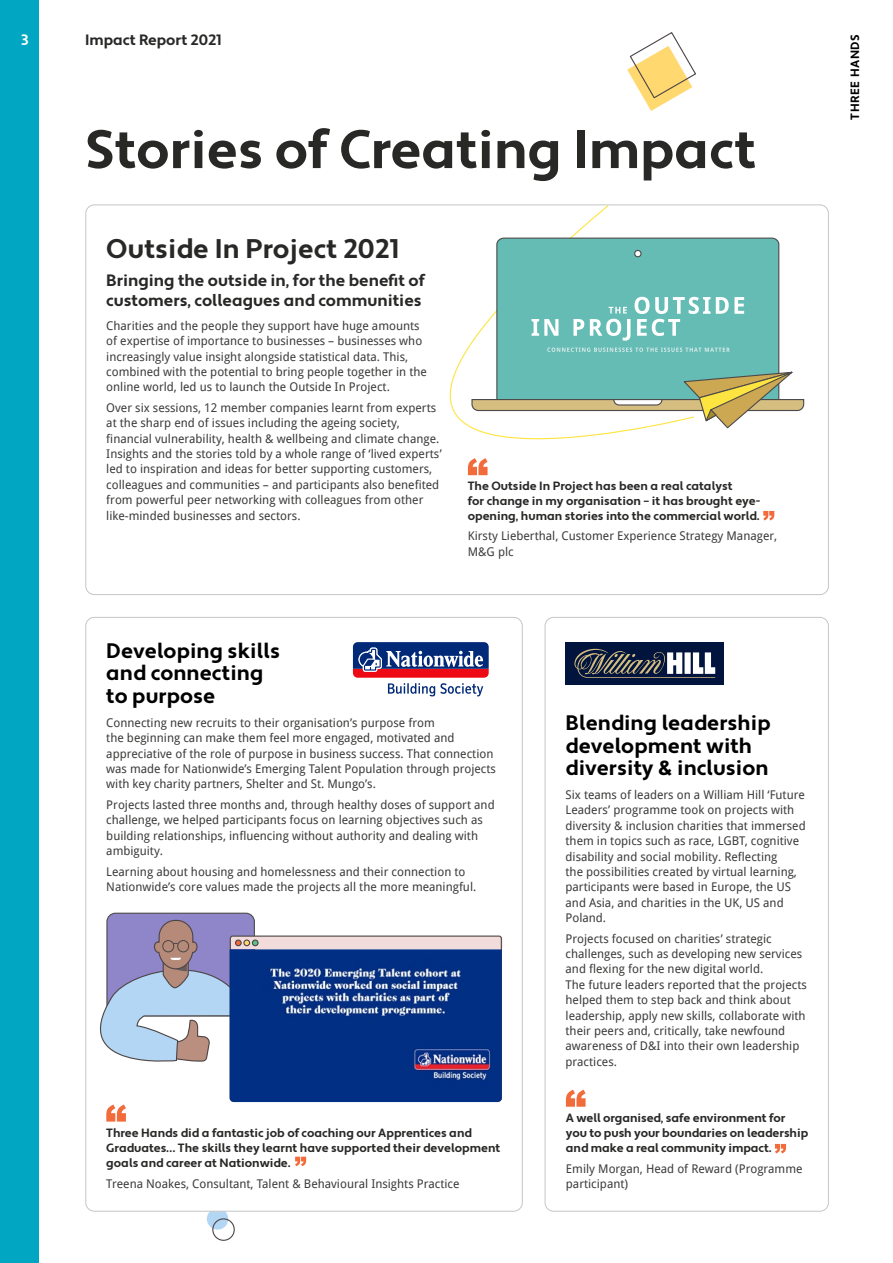
<style>
.page{position:relative;width:893px;height:1263px;background:#fff}
.page>*{position:absolute;margin:0;border:0;box-sizing:border-box;transform-origin:0 0}
.t1{font:700 54px "Apertura";color:#282827}
.t2{font:700 27px "Apertura";letter-spacing:.005em;color:#282827}
.t3{font:700 21px/22.5px "Apertura";letter-spacing:.005em;color:#000}
.t4{font:700 16.5px/19.5px "Apertura";color:#282827}
.t5{font:700 15px "Apertura";color:#282827}
.t6{font:700 15px "Apertura";color:#fff}
.t7{font:12px/15.3px "Droid Sans";color:#3c3c3b}
.t8{font:700 12px/15px "Apertura";color:#282827}
.t9{font:700 12px "Apertura";letter-spacing:.05em;color:#000}
</style>
<div class="page">
<svg style="left:207px;top:1208px;width:21px;height:21px"></svg>
<div style="left:212px;top:1218px;width:23px;height:23px;border:1px solid #4d4545;border-radius:50%"></div>
<div style="left:0;top:0;width:38px;height:1263px;background:#00a6c2"></div>
<div style="left:545px;top:617px;width:284px;height:594px;border:1px solid #c6c6c6;border-radius:9px"></div>
<svg style="left:353px;top:642px;width:136px;height:54px"></svg>
<div style="left:566px;top:642px;width:158px;height:42px;background:#00143d"></div>
<svg style="left:574px;top:649px;width:141px;height:29px"></svg>
<svg style="left:208px;top:204px;width:487px;height:272px"></svg>
<div style="left:496px;top:237px;width:284px;height:132px;background:#65bcb5"></div>
<div style="left:635px;top:250px;width:6px;height:7px;background:#fff;border-radius:50%"></div>
<div style="left:634px;top:250px;width:8px;height:7px;border:1px solid #4d4a4a;border-radius:50%"></div>
<svg style="left:547px;top:348px;width:183px;height:4px"></svg>
<svg style="left:531px;top:297px;width:213px;height:44px"></svg>
<svg style="left:471px;top:369px;width:334px;height:60px"></svg>
<svg style="left:468px;top:458px;width:20px;height:17px"></svg>
<svg style="left:566px;top:1090px;width:20px;height:17px"></svg>
<svg style="left:763px;top:511px;width:11px;height:9px"></svg>
<svg style="left:775px;top:1144px;width:11px;height:9px"></svg>
<svg style="left:295px;top:1157px;width:11px;height:9px"></svg>
<svg style="left:85px;top:912px;width:417px;height:236px"></svg>
<img style="left:230px;top:949px;width:272px;height:153px">
<svg style="left:627px;top:32px;width:69px;height:79px"></svg>
<p class="t6" style="left:21px;top:31px;width:9px">3</p>
<p class="t5" style="left:85px;top:31px;width:138px">Impact Report 2021</p>
<p class="t9" style="left:848px;top:120px;width:87px;rotate:-90deg">THREE HANDS</p>
<h1 class="t1" style="left:85px;top:117px;width:672px">Stories of Creating Impact</h1>
<h2 class="t2" style="left:106px;top:233px;width:295px">Outside In Project 2021</h2>
<h3 class="t4" style="left:106px;top:271px;width:320px">Bringing the outside in, for the benefit of customers, colleagues and communities</h3>
<p class="t7" style="left:106px;top:317px;width:322px">Charities and the people they support have huge amounts of expertise of importance to businesses – businesses who increasingly value insight alongside statistical data. This, combined with the potential to bring people together in the online world, led us to launch the Outside In Project.</p>
<p class="t7" style="left:106px;top:400px;width:337px">Over six sessions, 12 member companies learnt from experts at the sharp end of issues including the ageing society, financial vulnerability, health &amp; wellbeing and climate change.<br>Insights and the stories told by a whole range of ‘lived experts’ led to inspiration and ideas for better supporting customers, colleagues and communities – and participants also benefited from powerful peer networking with colleagues from other like-minded businesses and sectors.</p>
<p class="t8" style="left:468px;top:478px;width:294px">The Outside In Project has been a real catalyst<br>for change in my organisation – it has brought eye&shy;opening, human stories into the commercial world.</p>
<p class="t7" style="left:468px;top:528px;width:311px">Kirsty Lieberthal, Customer Experience Strategy Manager,<br>M&amp;G plc</p>
<h3 class="t3" style="left:106px;top:640px;width:175px">Developing skills and connecting to purpose</h3>
<p class="t7" style="left:106px;top:714px;width:391px">Connecting new recruits to their organisation’s purpose from<br>the beginning can make them feel more engaged, motivated and appreciative of the role of purpose in business success. That connection was made for Nationwide’s Emerging Talent Population through projects with key charity partners, Shelter and St. Mungo’s.</p>
<p class="t7" style="left:106px;top:797px;width:390px">Projects lasted three months and, through healthy doses of support and challenge, we helped participants focus on learning objectives such as building relationships, influencing without authority and dealing with ambiguity.</p>
<p class="t7" style="left:106px;top:863px;width:372px">Learning about housing and homelessness and their connection to<br>Nationwide’s core values made the projects all the more meaningful.</p>
<p class="t8" style="left:106px;top:1126px;width:395px">Three Hands did a fantastic job of coaching our Apprentices and<br>Graduates… The skills they learnt have supported their development goals and career at Nationwide.</p>
<p class="t7" style="left:106px;top:1175px;width:355px">Treena Noakes, Consultant, Talent &amp; Behavioural Insights Practice</p>
<h3 class="t3" style="left:566px;top:712px;width:207px">Blending leadership development with diversity &amp; inclusion</h3>
<p class="t7" style="left:566px;top:787px;width:242px">Six teams of leaders on a William Hill ‘Future Leaders’ programme took on projects with diversity &amp; inclusion charities that immersed them in topics such as race, LGBT, cognitive disability and social mobility. Reflecting<br>the possibilities created by virtual learning, participants were based in Europe, the US and Asia, and charities in the UK, US and Poland.</p>
<p class="t7" style="left:566px;top:930px;width:243px">Projects focused on charities’ strategic challenges, such as developing new services and flexing for the new digital world.<br>The future leaders reported that the projects helped them to step back and think about leadership, apply new skills, collaborate with their peers and, critically, take newfound awareness of D&amp;I into their own leadership practices.</p>
<p class="t8" style="left:566px;top:1111px;width:244px">A well organised, safe environment for you to push your boundaries on leadership and make a real community impact.</p>
<p class="t7" style="left:566px;top:1160px;width:238px">Emily Morgan, Head of Reward (Programme participant)</p>
</div>
